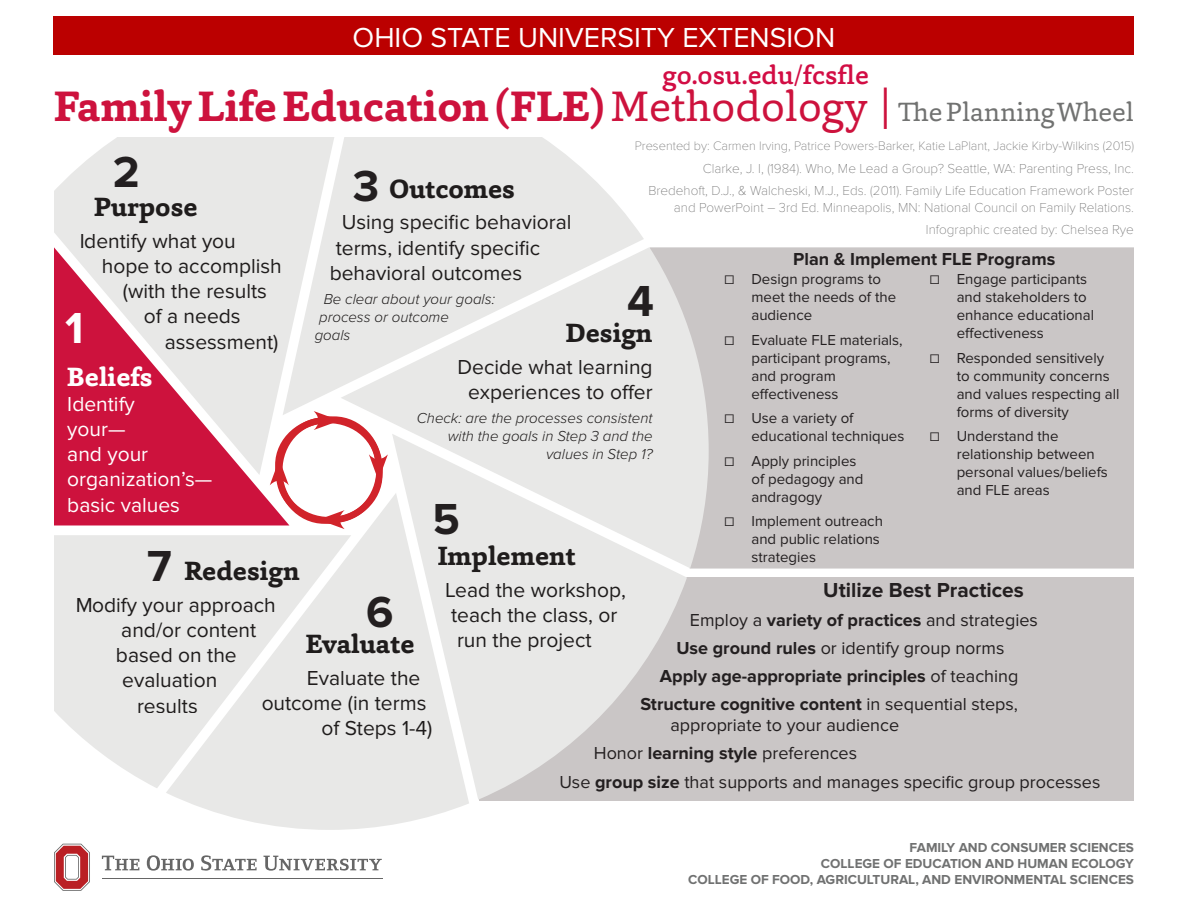
<style>
.page{position:relative;width:1188px;height:918px;background:#fff}
.page>*{position:absolute;margin:0;border:0;box-sizing:border-box;transform-origin:0 0}
.step_note{font:700 45px "Proxima Nova";color:#231f20}
.step_note-2{font:700 45px "Proxima Nova";color:#fff}
.t1{font:700 43.5px "Capita";color:#cd123d}
.step_note-3{font:28.5px "Proxima Nova";color:#fff}
.t2{font:700 27px "Capita";color:#231f20}
.t3{font:500 27px "Capita";color:#d20d44}
.t4{font:700 27px "Capita";color:#fff}
.t5{font:21px/25.2px "Proxima Nova";color:#231f20}
.t6{font:21px/25.2px "Proxima Nova";color:#fff}
.bullets_stuff{font:700 21px "Proxima Nova";color:#231f20}
.bullets_stuff-2{font:18px/21.6px "Proxima Nova";color:#231f20}
.bullets_stuff-3{font:700 18px "Proxima Nova";color:#231f20}
.step_note-4{font:700 18px "Proxima Nova";color:#231f20}
.t7{font:15px/18px "Proxima Nova";color:#231f20}
.t8{font:italic 300 15px/18px "Proxima Nova";color:#231f20;text-align:right}
.step_note-5{font:100 13.5px/16.2px "Proxima Nova T";color:#666;text-align:right}
.t9{font:700 13.5px "Proxima Nova";color:#707171}
.step_note-6{font:100 12.75px "Proxima Nova T";color:#666}
.s1{font-weight:400}
.s2{font-weight:400;font-size:27px;color:#717271}
.s3{font-weight:700}
</style>
<div class="page">
<div style="left:480px;top:577px;width:654px;height:223px;background:#cac6c6"></div>
<div style="left:689px;top:247px;width:445px;height:322px;background:#cac6c6"></div>
<svg style="left:54px;top:137px;width:229px;height:82px;background:#e9e9e9"></svg>
<svg style="left:283px;top:137px;width:361px;height:274px;fill:#e8e8e7"></svg>
<svg style="left:341px;top:247px;width:368px;height:321px;background:#e7e7e6"></svg>
<svg style="left:392px;top:434px;width:295px;height:366px;fill:#e8e8e7"></svg>
<svg style="left:166px;top:493px;width:303px;height:337px;fill:#e8e8e7"></svg>
<svg style="left:54px;top:535px;width:297px;height:253px;background:#eaeae9"></svg>
<svg style="left:54px;top:219px;width:235px;height:306px;background:#dc8599"></svg>
<svg style="left:270px;top:411px;width:118px;height:118px"></svg>
<hr style="left:102px;top:878px;width:281px;height:1px;background:#666">
<svg style="left:54px;top:844px;width:36px;height:47px"></svg>
<svg style="left:102px;top:856px;width:37px;height:14px"></svg>
<svg style="left:147px;top:855px;width:47px;height:16px"></svg>
<svg style="left:201px;top:855px;width:56px;height:16px"></svg>
<svg style="left:263px;top:856px;width:119px;height:15px"></svg>
<div style="left:54px;top:17px;width:1080px;height:38px;background:#b00"></div>
<p class="step_note-3" style="left:353px;top:21px;width:484px">OHIO STATE UNIVERSITY EXTENSION</p>
<p class="t3" style="left:663px;top:57px;width:208px">go.osu.edu/fcsfle</p>
<p class="t1" style="left:54px;top:77px;width:1081px">Family Life Education (FLE) <span class="s1">Methodology |</span> <span class="s2">The Planning Wheel</span></p>
<p class="step_note-6" style="left:635px;top:138px;width:501px">Presented by: Carmen Irving, Patrice Powers-Barker, Katie LaPlant, Jackie Kirby-Wilkins (2015)</p>
<p class="step_note-5" style="left:703px;top:160px;width:433px">Clarke, J. I, (1984). Who, Me Lead a Group? Seattle, WA: Parenting Press, Inc.</p>
<p class="step_note-5" style="left:648px;top:183px;width:487px">Bredehoft, D.J., &amp; Walcheski, M.J., Eds. (2011). Family Life Education Framework Poster and PowerPoint – 3rd Ed. Minneapolis, MN: National Council on Family Relations.</p>
<p class="step_note-5" style="left:926px;top:222px;width:210px">Infographic created by: Chelsea Rye</p>
<p class="step_note" style="left:113px;top:146px;width:28px">2</p>
<p class="step_note" style="left:353px;top:160px;width:28px">3</p>
<h3 class="t2" style="left:389px;top:171px;width:128px">Outcomes</h3>
<h3 class="t5" style="left:330px;top:210px;width:243px;text-indent:12px">Using specific behavioral terms, identify specific behavioral outcomes</h3>
<p class="t8" style="left:324px;top:291px;width:173px">Be clear about your goals:</p>
<p class="t8" style="left:319px;top:309px;width:131px">process or outcome</p>
<p class="t8" style="left:315px;top:327px;width:37px">goals</p>
<h3 class="t2" style="left:94px;top:189px;width:105px">Purpose</h3>
<h3 class="t5" style="left:79px;top:229px;width:158px">Identify what you</h3>
<h3 class="t5" style="left:102px;top:254px;width:182px">hope to accomplish</h3>
<h3 class="t5" style="left:123px;top:279px;width:146px">(with the results</h3>
<h3 class="t5" style="left:144px;top:304px;width:98px">of a needs</h3>
<h3 class="t5" style="left:165px;top:329px;width:115px">assessment)</h3>
<p class="step_note-4" style="left:793px;top:248px;width:264px">Plan &amp; Implement FLE Programs</p>
<p class="t7" style="left:751px;top:270px;width:146px;text-indent:-27px">☐ Design programs to meet the needs of the audience</p>
<p class="t7" style="left:751px;top:331px;width:153px;text-indent:-27px">☐ Evaluate FLE materials, participant programs, and program effectiveness</p>
<p class="t7" style="left:751px;top:409px;width:154px;text-indent:-27px">☐ Use a variety of educational techniques</p>
<p class="t7" style="left:751px;top:452px;width:114px;text-indent:-27px">☐ Apply principles of pedagogy and andragogy</p>
<p class="t7" style="left:751px;top:512px;width:133px;text-indent:-27px">☐ Implement outreach and public relations strategies</p>
<p class="t7" style="left:957px;top:270px;width:139px;text-indent:-27px">☐ Engage participants and stakeholders to enhance educational effectiveness</p>
<p class="t7" style="left:957px;top:349px;width:164px;text-indent:-27px">☐ Responded sensitively to community concerns and values respecting all forms of diversity</p>
<p class="t7" style="left:957px;top:427px;width:153px;text-indent:-27px">☐ Understand the relationship between personal values/beliefs and FLE areas</p>
<p class="step_note" style="left:627px;top:275px;width:28px">4</p>
<p class="step_note-2" style="left:65px;top:302px;width:20px">1</p>
<h3 class="t2" style="left:566px;top:315px;width:88px">Design</h3>
<h3 class="t5" style="left:458px;top:354px;width:197px;text-align:center">Decide what learning experiences to offer</h3>
<p class="t8" style="left:417px;top:410px;width:237px">Check: are the processes consistent with the goals in Step 3 and the values in Step 1?</p>
<p class="t4" style="left:67px;top:359px;width:87px">Beliefs</p>
<p class="t6" style="left:67px;top:391px;width:147px">Identify<br>your—<br>and your organization’s— basic values</p>
<p class="step_note" style="left:432px;top:493px;width:29px">5</p>
<h3 class="t2" style="left:438px;top:538px;width:140px">Implement</h3>
<h3 class="t5" style="left:445px;top:577px;width:182px">Lead the workshop, teach the class, or</h3>
<p class="step_note" style="left:147px;top:540px;width:26px">7</p>
<h3 class="t2" style="left:184px;top:553px;width:117px">Redesign</h3>
<h3 class="t5" style="left:75px;top:593px;width:202px">Modify your approach</h3>
<h3 class="t5" style="left:121px;top:618px;width:137px">and/or content</h3>
<h3 class="t5" style="left:116px;top:643px;width:122px">based on the</h3>
<h3 class="t5" style="left:122px;top:668px;width:97px">evaluation</h3>
<h3 class="t5" style="left:137px;top:693px;width:62px">results</h3>
<p class="bullets_stuff" style="left:823px;top:578px;width:202px">Utilize Best Practices</p>
<p class="bullets_stuff-2" style="left:690px;top:609px;width:350px">Employ a <span class="s3">variety of practices</span> and strategies</p>
<p class="bullets_stuff-2" style="left:676px;top:637px;width:330px"><span class="s3">Use ground rules</span> or identify group norms</p>
<p class="bullets_stuff-3" style="left:660px;top:665px;width:360px">Apply age-appropriate principles <span class="s1">of teaching</span></p>
<p class="bullets_stuff-2" style="left:670px;top:693px;width:349px;text-indent:-30px"><span class="s3">Structure cognitive content</span> in sequential steps, appropriate to your audience</p>
<p class="bullets_stuff-2" style="left:594px;top:743px;width:265px">Honor <span class="s3">learning style</span> preferences</p>
<p class="bullets_stuff-2" style="left:559px;top:771px;width:543px">Use <span class="s3">group size</span> that supports and manages specific group processes</p>
<p class="step_note" style="left:366px;top:586px;width:29px">6</p>
<h3 class="t2" style="left:306px;top:626px;width:110px">Evaluate</h3>
<h3 class="t5" style="left:457px;top:628px;width:136px">run the project</h3>
<h3 class="t5" style="left:307px;top:666px;width:115px">Evaluate the</h3>
<h3 class="t5" style="left:261px;top:691px;width:166px">outcome (in terms</h3>
<h3 class="t5" style="left:322px;top:716px;width:112px">of Steps 1-4)</h3>
<p class="t9" style="left:910px;top:840px;width:226px">FAMILY AND CONSUMER SCIENCES</p>
<p class="t9" style="left:821px;top:856px;width:315px">COLLEGE OF EDUCATION AND HUMAN ECOLOGY</p>
<p class="t9" style="left:688px;top:872px;width:447px">COLLEGE OF FOOD, AGRICULTURAL, AND ENVIRONMENTAL SCIENCES</p>
</div>
